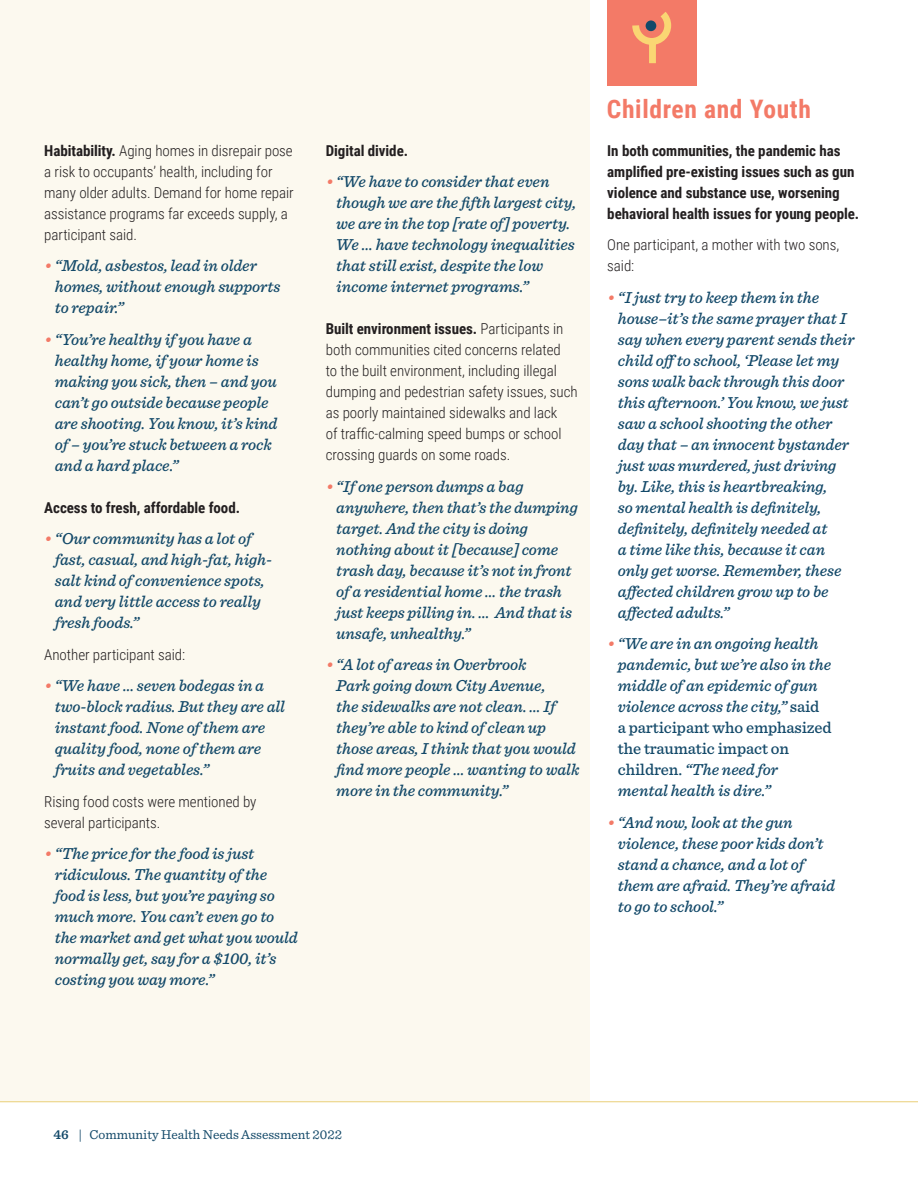
<style>
.page{position:relative;width:918px;height:1188px;background:#fff}
.page>*{position:absolute;margin:0;border:0;box-sizing:border-box;transform-origin:0 0}
.t1{font:700 25.5px "Roboto Condensed";letter-spacing:.025em;color:#f37a67}
.t2{font:italic 500 16.5px/21px "Sentinel";letter-spacing:-.005em;color:#134969}
.t3{font:300 15px/21px "Roboto Condensed";letter-spacing:-.005em;color:#231f20}
.t4{font:700 15px/21px "Roboto Condensed";letter-spacing:-.005em;color:#231f20}
.t5{font:13.5px "Sentinel";color:#134969}
.s1{font-weight:700}
.s2{color:#f37a67}
.s3{font-style:normal}
.s4{font-weight:600}
</style>
<div class="page">
<div style="left:0;top:0;width:590px;height:1102px;background:#fcf9ef"></div>
<hr style="left:0;top:1101px;width:918px;height:1px;background:#eacf77">
<div style="left:607px;top:0;width:89px;height:85px;background:#f37a67"></div>
<svg style="left:632px;top:12px;width:40px;height:52px"></svg>
<div style="left:646px;top:20px;width:10px;height:11px;background:#134969;border-radius:50%"></div>
<p class="t3" style="left:44px;top:139px;width:251px"><span class="s1">Habitability.</span> Aging homes in disrepair pose a risk to occupants’ health, including for many older adults. Demand for home repair assistance programs far exceeds supply, a participant said.</p>
<p class="t2" style="left:55px;top:254px;width:227px;text-indent:-10px"><span class="s2">•</span> “Mold, asbestos, lead in older homes, without enough supports to repair.”</p>
<p class="t2" style="left:55px;top:328px;width:224px;text-indent:-10px"><span class="s2">•</span> “You’re healthy if you have a healthy home, if your home is making you sick, then – and you can’t go outside because people are shooting. You know, it’s kind of – you’re stuck between a rock and a hard place.”</p>
<p class="t4" style="left:44px;top:496px;width:197px">Access to fresh, affordable food.</p>
<p class="t2" style="left:55px;top:527px;width:219px;text-indent:-10px"><span class="s2">•</span> “Our community has a lot of fast, casual, and high-fat, high&shy;salt kind of convenience spots, and very little access to really fresh foods.”</p>
<p class="t3" style="left:44px;top:643px;width:142px">Another participant said:</p>
<p class="t2" style="left:55px;top:674px;width:232px;text-indent:-10px"><span class="s2">•</span> “We have … seven bodegas in a two-block radius. But they are all instant food. None of them are quality food, none of them are fruits and vegetables.”</p>
<p class="t3" style="left:44px;top:790px;width:214px">Rising food costs were mentioned by several participants.</p>
<p class="t2" style="left:55px;top:842px;width:245px;text-indent:-10px"><span class="s2">•</span> “The price for the food is just ridiculous. The quantity of the food is less, but you’re paying so much more. You can’t even go to the market and get what you would normally get, say for a $100, it’s costing you way more.”</p>
<p class="t4" style="left:326px;top:139px;width:84px">Digital divide.</p>
<p class="t2" style="left:336px;top:170px;width:241px;text-indent:-10px"><span class="s2">•</span> “We have to consider that even though we are the fifth largest city, we are in the top [rate of] poverty.<br>We … have technology inequalities that still exist, despite the low income internet programs.”</p>
<p class="t3" style="left:326px;top:318px;width:253px"><span class="s1">Built environment issues.</span> Participants in both communities cited concerns related<br>to the built environment, including illegal dumping and pedestrian safety issues, such as poorly maintained sidewalks and lack<br>of traffic-calming speed bumps or school crossing guards on some roads.</p>
<p class="t2" style="left:336px;top:475px;width:243px;text-indent:-10px"><span class="s2">•</span> “If one person dumps a bag anywhere, then that’s the dumping target. And the city is doing nothing about it [because] come trash day, because it’s not in front of a residential home … the trash just keeps pilling in. … And that is unsafe, unhealthy.”</p>
<p class="t2" style="left:336px;top:653px;width:245px;text-indent:-10px"><span class="s2">•</span> “A lot of areas in Overbrook<br>Park going down City Avenue,<br>the sidewalks are not clean. … If they’re able to kind of clean up those areas, I think that you would find more people … wanting to walk more in the community.”</p>
<p class="t1" style="left:607px;top:92px;width:205px">Children and Youth</p>
<p class="t4" style="left:607px;top:139px;width:253px">In both communities, the pandemic has amplified pre-existing issues such as gun violence and substance use, worsening behavioral health issues for young people.</p>
<p class="t3" style="left:607px;top:234px;width:233px">One participant, a mother with two sons, said:</p>
<p class="t2" style="left:618px;top:286px;width:238px;text-indent:-10px"><span class="s2">•</span> “I just try to keep them in the house–it’s the same prayer that I say when every parent sends their child off to school, ‘Please let my sons walk back through this door this afternoon.’ You know, we just saw a school shooting the other day that – an innocent bystander just was murdered, just driving by. Like, this is heartbreaking,<br>so mental health is definitely, definitely, definitely needed at<br>a time like this, because it can only get worse. Remember, these affected children grow up to be affected adults.”</p>
<p class="t2" style="left:618px;top:632px;width:215px;text-indent:-10px"><span class="s2">•</span> “We are in an ongoing health pandemic, but we’re also in the middle of an epidemic of gun violence across the city,” <span class="s3">said<br>a participant who emphasized the traumatic impact on children.</span> “The need for mental health is dire.”</p>
<p class="t2" style="left:618px;top:811px;width:219px;text-indent:-10px"><span class="s2">•</span> “And now, look at the gun violence, these poor kids don’t stand a chance, and a lot of them are afraid. They’re afraid to go to school.”</p>
<p class="t5" style="left:53px;top:1124px;width:290px"><span class="s4">46</span> | Community Health Needs Assessment 2022</p>
</div>
